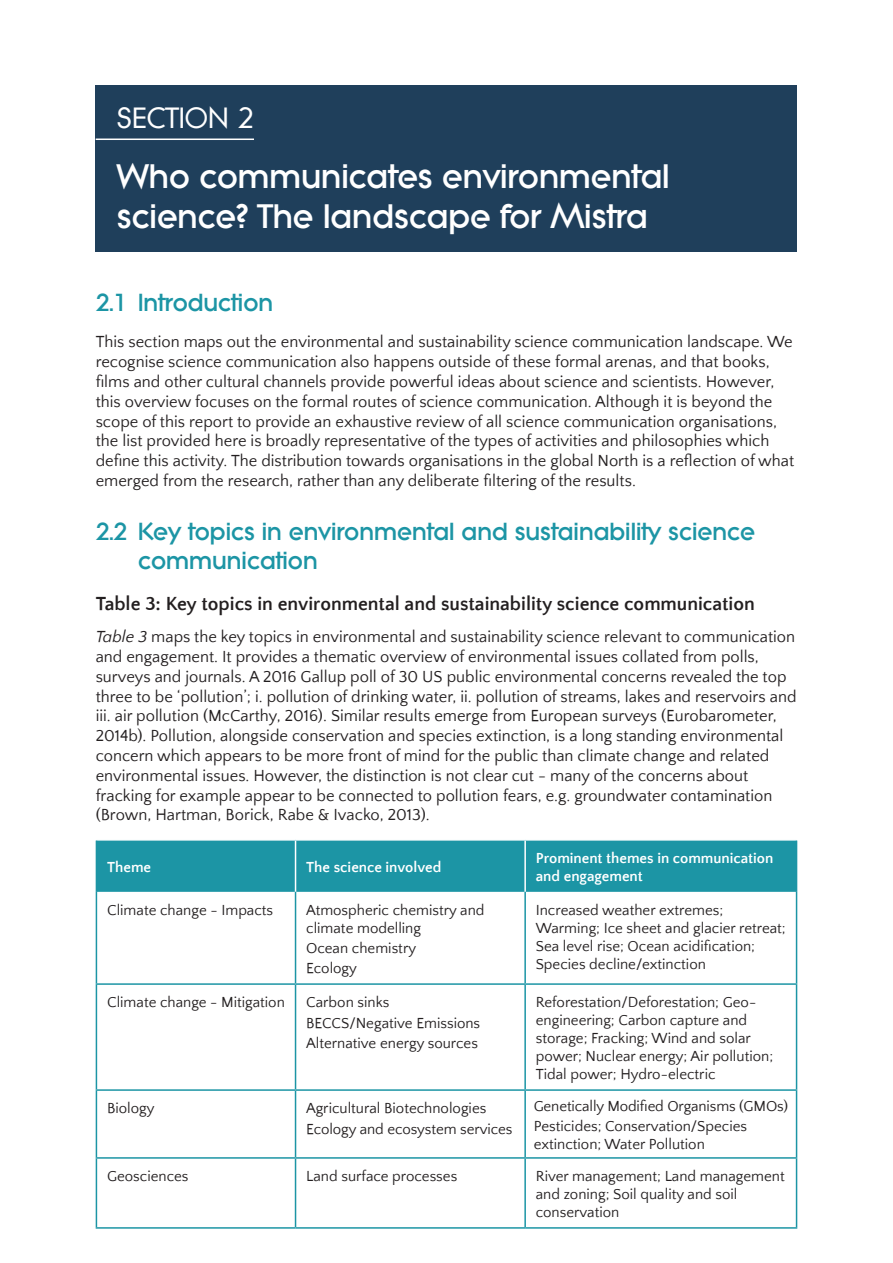
<style>
.page{position:relative;width:893px;height:1263px;background:#fff}
.page>*{position:absolute;margin:0;border:0;box-sizing:border-box;transform-origin:0 0}
.t1{font:800 33px/39.6px "Litera Serial";color:#fff}
.t2{font:700 28.5px "Litera Serial";color:#fff}
.Blue_title{font:800 24px/28.8px "Litera Serial";color:#1c95a5}
.t3{font:700 19.5px "Quattrocento Sans";color:#231f20}
.t4{font:16.5px/19.8px "Quattrocento Sans";color:#231f20}
.TOC_Body{font:15px/18px "Quattrocento Sans";color:#231f20}
.TOC_Body-2{font:700 15px/18px "Quattrocento Sans";color:#fff}
.s1{font-style:italic}
</style>
<div class="page">
<div style="left:96px;top:85px;width:701px;height:167px;background:#1f3f5b"></div>
<hr style="left:96px;top:139px;width:158px;height:1px;background:#fff">
<div style="left:97px;top:840px;width:699px;height:52px;background:#1c95a5"></div>
<hr style="left:295px;top:840px;width:1px;height:52px;background:#fff">
<hr style="left:524px;top:840px;width:2px;height:52px;background:#fff">
<hr style="left:96px;top:840px;width:1px;height:52px;background:#1c95a5">
<hr style="left:796px;top:840px;width:1px;height:52px;background:#1c95a5">
<hr style="left:96px;top:892px;width:1px;height:91px;background:#1c95a5">
<hr style="left:295px;top:892px;width:1px;height:91px;background:#1c95a5">
<hr style="left:524px;top:892px;width:2px;height:91px;background:#1c95a5">
<hr style="left:796px;top:892px;width:1px;height:91px;background:#1c95a5">
<hr style="left:96px;top:985px;width:1px;height:104px;background:#1c95a5">
<hr style="left:96px;top:983px;width:200px;height:2px;background:#1c95a5">
<hr style="left:296px;top:983px;width:229px;height:2px;background:#1c95a5">
<hr style="left:525px;top:983px;width:272px;height:2px;background:#1c95a5">
<hr style="left:295px;top:985px;width:1px;height:104px;background:#1c95a5">
<hr style="left:524px;top:985px;width:2px;height:104px;background:#1c95a5">
<hr style="left:796px;top:985px;width:1px;height:104px;background:#1c95a5">
<hr style="left:96px;top:1091px;width:1px;height:66px;background:#1c95a5">
<hr style="left:96px;top:1089px;width:200px;height:2px;background:#1c95a5">
<hr style="left:296px;top:1089px;width:229px;height:2px;background:#1c95a5">
<hr style="left:295px;top:1091px;width:1px;height:66px;background:#1c95a5">
<hr style="left:524px;top:1091px;width:2px;height:66px;background:#1c95a5">
<hr style="left:525px;top:1089px;width:272px;height:2px;background:#1c95a5">
<hr style="left:796px;top:1091px;width:1px;height:66px;background:#1c95a5">
<hr style="left:96px;top:1159px;width:1px;height:68px;background:#1c95a5">
<hr style="left:96px;top:1157px;width:200px;height:2px;background:#1c95a5">
<hr style="left:296px;top:1157px;width:229px;height:2px;background:#1c95a5">
<hr style="left:525px;top:1157px;width:272px;height:2px;background:#1c95a5">
<hr style="left:295px;top:1159px;width:1px;height:68px;background:#1c95a5">
<hr style="left:524px;top:1159px;width:2px;height:68px;background:#1c95a5">
<hr style="left:796px;top:1159px;width:1px;height:68px;background:#1c95a5">
<hr style="left:96px;top:1227px;width:200px;height:2px;background:#1c95a5">
<hr style="left:296px;top:1227px;width:229px;height:2px;background:#1c95a5">
<hr style="left:525px;top:1227px;width:272px;height:2px;background:#1c95a5">
<p class="t2" style="left:117px;top:101px;width:139px">SECTION 2</p>
<p class="t1" style="left:117px;top:157px;width:554px">Who communicates environmental science? The landscape for Mistra</p>
<p class="Blue_title" style="left:96px;top:288px;width:179px">2.1 Introduction</p>
<p class="t4" style="left:96px;top:333px;width:700px">This section maps out the environmental and sustainability science communication landscape. We recognise science communication also happens outside of these formal arenas, and that books, films and other cultural channels provide powerful ideas about science and scientists. However, this overview focuses on the formal routes of science communication. Although it is beyond the scope of this report to provide an exhaustive review of all science communication organisations, the list provided here is broadly representative of the types of activities and philosophies which define this activity. The distribution towards organisations in the global North is a reflection of what emerged from the research, rather than any deliberate filtering of the results.</p>
<p class="Blue_title" style="left:138px;top:517px;width:618px;text-indent:-43px">2.2 Key topics in environmental and sustainability science communication</p>
<p class="t3" style="left:96px;top:593px;width:661px">Table 3: Key topics in environmental and sustainability science communication</p>
<p class="t4" style="left:96px;top:627px;width:702px"><span class="s1">Table 3</span> maps the key topics in environmental and sustainability science relevant to communication and engagement. It provides a thematic overview of environmental issues collated from polls, surveys and journals. A 2016 Gallup poll of 30 US public environmental concerns revealed the top three to be ‘pollution’; i. pollution of drinking water, ii. pollution of streams, lakes and reservoirs and iii. air pollution (McCarthy, 2016). Similar results emerge from European surveys (Eurobarometer, 2014b). Pollution, alongside conservation and species extinction, is a long standing environmental concern which appears to be more front of mind for the public than climate change and related environmental issues. However, the distinction is not clear cut - many of the concerns about fracking for example appear to be connected to pollution fears, e.g. groundwater contamination (Brown, Hartman, Borick, Rabe &amp; Ivacko, 2013).</p>
<p class="TOC_Body-2" style="left:107px;top:859px;width:46px">Theme</p>
<p class="TOC_Body-2" style="left:306px;top:859px;width:137px">The science involved</p>
<p class="TOC_Body-2" style="left:536px;top:850px;width:239px">Prominent themes in communication and engagement</p>
<p class="TOC_Body" style="left:107px;top:902px;width:168px">Climate change - Impacts</p>
<p class="TOC_Body" style="left:306px;top:902px;width:180px">Atmospheric chemistry and climate modelling</p>
<p class="TOC_Body" style="left:306px;top:940px;width:111px">Ocean chemistry</p>
<p class="TOC_Body" style="left:306px;top:960px;width:52px">Ecology</p>
<p class="TOC_Body" style="left:536px;top:902px;width:251px">Increased weather extremes; Warming; Ice sheet and glacier retreat; Sea level rise; Ocean acidification; Species decline/extinction</p>
<p class="TOC_Body" style="left:107px;top:994px;width:179px">Climate change - Mitigation</p>
<p class="TOC_Body" style="left:306px;top:994px;width:85px">Carbon sinks</p>
<p class="TOC_Body" style="left:306px;top:1014px;width:176px">BECCS/Negative Emissions</p>
<p class="TOC_Body" style="left:306px;top:1034px;width:173px">Alternative energy sources</p>
<p class="TOC_Body" style="left:107px;top:1100px;width:49px">Biology</p>
<p class="TOC_Body" style="left:306px;top:1100px;width:182px">Agricultural Biotechnologies</p>
<p class="TOC_Body" style="left:306px;top:1120px;width:208px">Ecology and ecosystem services</p>
<p class="TOC_Body" style="left:536px;top:994px;width:239px">Reforestation/Deforestation; Geo&shy;engineering; Carbon capture and storage; Fracking; Wind and solar power; Nuclear energy; Air pollution; Tidal power; Hydro-electric</p>
<p class="TOC_Body" style="left:534px;top:1098px;width:256px">Genetically Modified Organisms (GMOs)</p>
<p class="TOC_Body" style="left:534px;top:1118px;width:215px">Pesticides; Conservation/Species extinction; Water Pollution</p>
<p class="TOC_Body" style="left:107px;top:1168px;width:83px">Geosciences</p>
<p class="TOC_Body" style="left:306px;top:1168px;width:153px">Land surface processes</p>
<p class="TOC_Body" style="left:536px;top:1168px;width:250px">River management; Land management and zoning; Soil quality and soil conservation</p>
</div>
